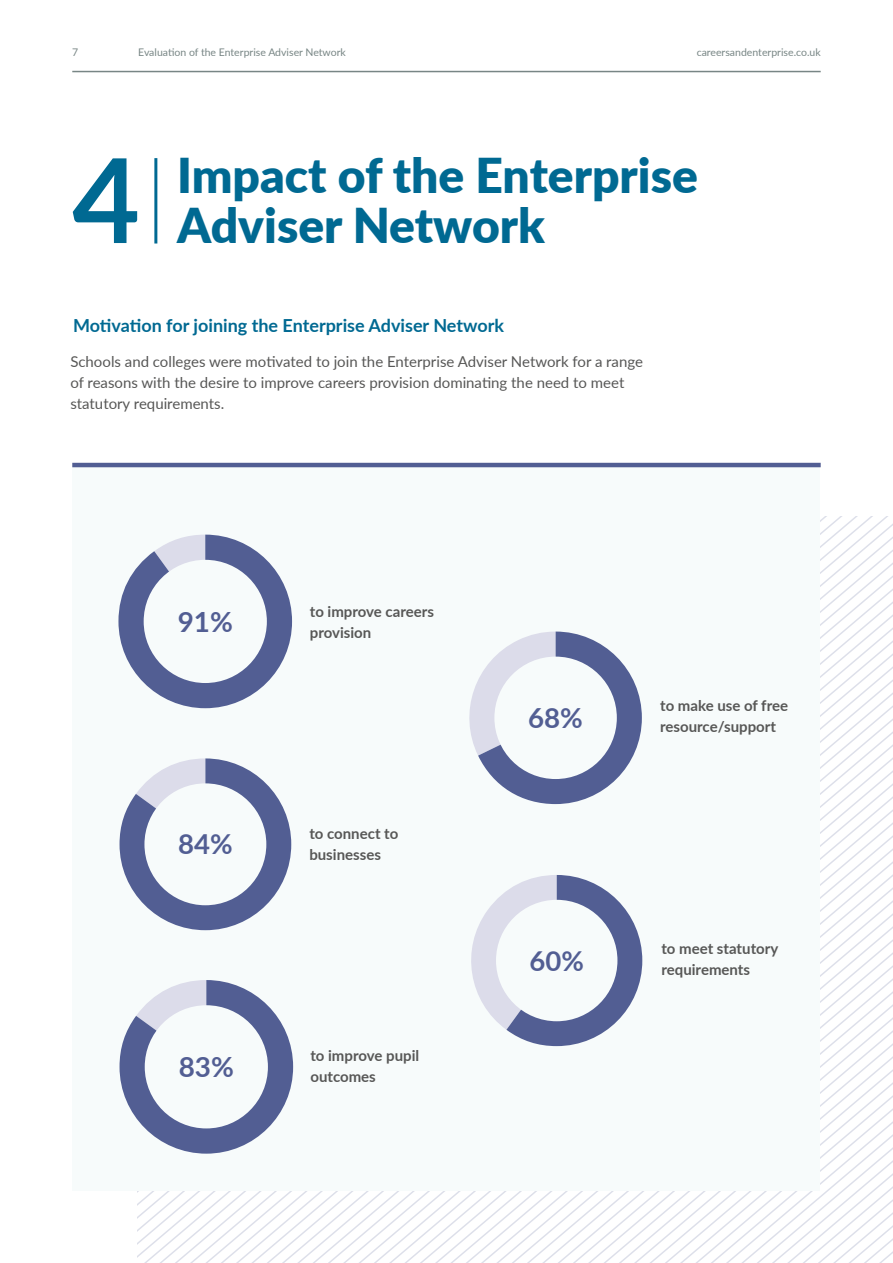
<style>
.page{position:relative;width:893px;height:1263px;background:#fff}
.page>*{position:absolute;margin:0;border:0;box-sizing:border-box;transform-origin:0 0}
.t1{font:700 117px "Lato";color:#006992}
.t2{font:900 48px "Lato";color:#006992}
.t3{font:700 27.9px "Lato";color:#525e93}
.t4{font:700 27.6px "Lato";color:#525e93}
.t5{font:700 27.45px "Lato";color:#525e93}
.t6{font:700 18px "Lato";color:#006992}
.t7{font:15px/21px "Lato";color:#575756}
.t8{font:700 15px "Lato";color:#575756}
.t9{font:10.5px "Lato";color:#788685}
</style>
<div class="page">
<svg style="left:496px;top:1144px;width:397px;height:119px"></svg>
<svg style="left:503px;top:1152px;width:390px;height:111px"></svg>
<div style="left:72px;top:463px;width:748px;height:728px;background:#f7fbfb"></div>
<hr style="left:72px;top:463px;width:749px;height:4px;background:#525e93">
<svg style="left:118px;top:535px;width:174px;height:173px"></svg>
<div style="left:144px;top:560px;width:123px;height:123px;background:#f7fbfb;border-radius:50%"></div>
<svg style="left:120px;top:758px;width:171px;height:172px"></svg>
<div style="left:144px;top:783px;width:122px;height:122px;background:#f7fbfb;border-radius:50%"></div>
<svg style="left:120px;top:980px;width:173px;height:174px"></svg>
<div style="left:145px;top:1005px;width:123px;height:123px;background:#f7fbfb;border-radius:50%"></div>
<svg style="left:471px;top:875px;width:171px;height:171px"></svg>
<div style="left:496px;top:900px;width:121px;height:121px;background:#f7fbfb;border-radius:50%"></div>
<svg style="left:469px;top:631px;width:173px;height:173px"></svg>
<div style="left:494px;top:657px;width:123px;height:122px;background:#f7fbfb;border-radius:50%"></div>
<hr style="left:154px;top:158px;width:3px;height:85px;background:#006992">
<hr style="left:72px;top:71px;width:749px;height:1px;background:#788685">
<p class="t9" style="left:72px;top:44px;width:8px">7</p>
<p class="t9" style="left:138px;top:45px;width:209px">Evaluation of the Enterprise Adviser Network</p>
<p class="t9" style="left:697px;top:44px;width:125px">careersandenterprise.co.uk</p>
<h1 class="t1" style="left:72px;top:114px;width:69px">4</h1>
<h2 class="t2" style="left:177px;top:139px;width:522px">Impact of the Enterprise</h2>
<h2 class="t2" style="left:177px;top:190px;width:369px">Adviser Network</h2>
<p class="t6" style="left:73px;top:313px;width:433px">Motivation for joining the Enterprise Adviser Network</p>
<p class="t7" style="left:70px;top:350px;width:574px">Schools and colleges were motivated to join the Enterprise Adviser Network for a range of reasons with the desire to improve careers provision dominating the need to meet statutory requirements.</p>
<h3 class="t3" style="left:178px;top:601px;width:57px">91%</h3>
<h3 class="t4" style="left:178px;top:824px;width:56px">84%</h3>
<h3 class="t3" style="left:179px;top:1046px;width:57px">83%</h3>
<p class="t8" style="left:310px;top:600px;width:126px">to improve careers</p>
<p class="t8" style="left:310px;top:621px;width:63px">provision</p>
<p class="t8" style="left:309px;top:822px;width:91px">to connect to</p>
<p class="t8" style="left:309px;top:843px;width:73px">businesses</p>
<p class="t8" style="left:310px;top:1044px;width:110px">to improve pupil</p>
<p class="t8" style="left:310px;top:1065px;width:67px">outcomes</p>
<h3 class="t4" style="left:528px;top:698px;width:56px">68%</h3>
<p class="t8" style="left:660px;top:694px;width:129px">to make use of free</p>
<p class="t8" style="left:660px;top:715px;width:117px">resource/support</p>
<h3 class="t5" style="left:530px;top:940px;width:56px">60%</h3>
<p class="t8" style="left:661px;top:937px;width:118px">to meet statutory</p>
<p class="t8" style="left:661px;top:958px;width:90px">requirements</p>
</div>
